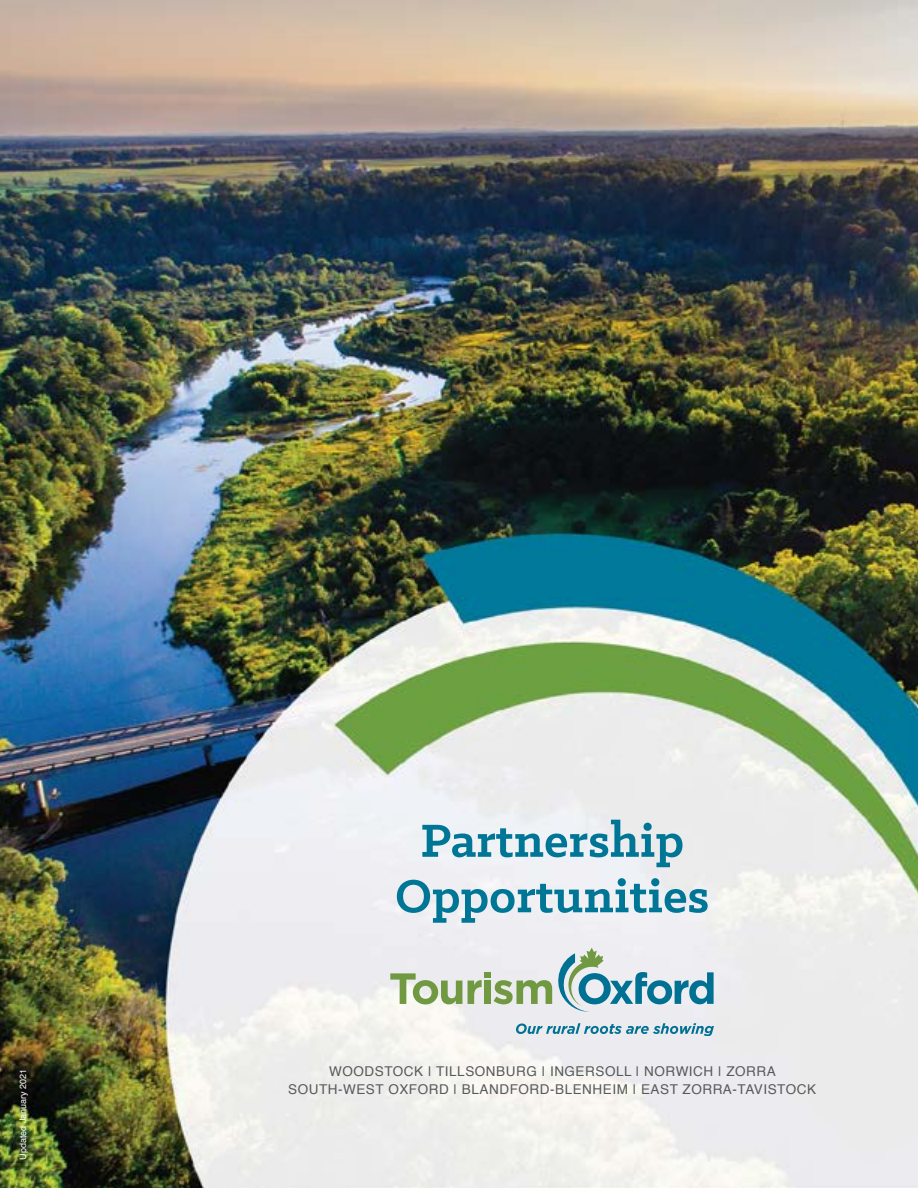
<style>
.page{position:relative;width:918px;height:1188px;background:#fff}
.page>*{position:absolute;margin:0;border:0;box-sizing:border-box;transform-origin:0 0}
.t1{font:700 52.5px/55.5px "Klinic Slab";color:#007696;text-align:center}
.t2{font:13.5px/18px "Helvetica";letter-spacing:.04em;color:#58595b;text-align:center}
.t3{font:9px "Helvetica";color:#fff}
</style>
<div class="page">
<img style="left:0;top:0;width:918px;height:1188px">
<svg style="left:516px;top:1023px;width:198px;height:13px;background:#a1c4d2"></svg>
<svg style="left:390px;top:973px;width:72px;height:31px"></svg>
<svg style="left:468px;top:980px;width:14px;height:24px"></svg>
<div style="left:484px;top:981px;width:7px;height:23px;background:#719942"></div>
<div style="left:484px;top:972px;width:7px;height:6px;background:#719942"></div>
<svg style="left:494px;top:948px;width:220px;height:64px;background:#bad0d1"></svg>
<h1 class="t1" style="left:395px;top:812px;width:316px">Partnership<br>Opportunities</h1>
<p class="t3" style="left:16px;top:1160px;width:93px;rotate:-90deg">Updated January 2021</p>
<p class="t2" style="left:288px;top:1062px;width:530px">WOODSTOCK | TILLSONBURG | INGERSOLL | NORWICH | ZORRA<br>SOUTH-WEST OXFORD | BLANDFORD-BLENHEIM | EAST ZORRA-TAVISTOCK</p>
</div>
